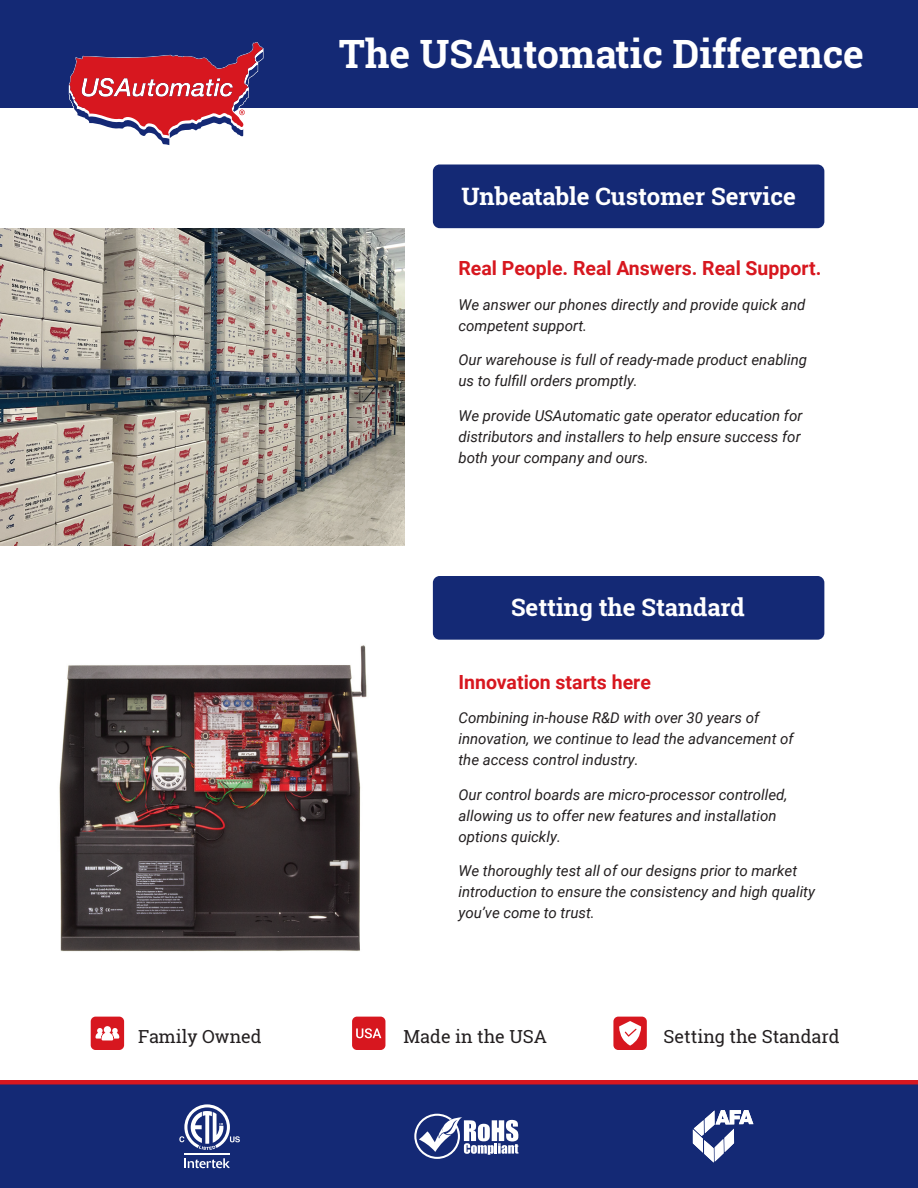
<style>
.page{position:relative;width:918px;height:1188px;background:#fff}
.page>*{position:absolute;margin:0;border:0;box-sizing:border-box;transform-origin:0 0}
.t1{font:700 39px "Roboto Slab";color:#fff}
.t2{font:700 24px "Roboto Slab";color:#fff}
.t3{font:700 19.5px "Roboto";color:#d7171f}
.t4{font:18px "Roboto Slab";color:#231f20}
.t5{font:italic 15px/21px "Roboto";color:#231f20}
</style>
<div class="page">
<div style="left:0;top:1080px;width:918px;height:108px;background:#142975"></div>
<div style="left:0;top:0;width:918px;height:108px;background:#142975"></div>
<div style="left:433px;top:165px;width:391px;height:63px;background:#142975;border-radius:7px"></div>
<div style="left:433px;top:576px;width:391px;height:64px;background:#142975;border-radius:7px"></div>
<img style="left:0;top:228px;width:405px;height:318px">
<img style="left:59px;top:645px;width:308px;height:307px">
<svg style="left:414px;top:1114px;width:104px;height:45px"></svg>
<img style="left:693px;top:1110px;width:60px;height:53px">
<div style="left:91px;top:1017px;width:33px;height:33px;background:#d7171f;border-radius:5px"></div>
<svg style="left:96px;top:1026px;width:23px;height:14px"></svg>
<div style="left:352px;top:1017px;width:33px;height:33px;background:#d7171f;border-radius:5px"></div>
<svg style="left:356px;top:1028px;width:25px;height:10px"></svg>
<div style="left:613px;top:1017px;width:34px;height:33px;background:#d7171f;border-radius:5px"></div>
<svg style="left:619px;top:1021px;width:22px;height:25px"></svg>
<svg style="left:184px;top:1158px;width:46px;height:10px"></svg>
<hr style="left:184px;top:1153px;width:46px;height:2px;background:#fff">
<svg style="left:179px;top:1104px;width:61px;height:46px"></svg>
<svg style="left:69px;top:42px;width:195px;height:103px"></svg>
<h1 class="t1" style="left:339px;top:27px;width:527px">The USAutomatic Difference</h1>
<h2 class="t2" style="left:461px;top:180px;width:336px">Unbeatable Customer Service</h2>
<h3 class="t3" style="left:459px;top:255px;width:364px">Real People. Real Answers. Real Support.</h3>
<p class="t5" style="left:459px;top:293px;width:349px">We answer our phones directly and provide quick and competent support.</p>
<p class="t5" style="left:459px;top:349px;width:350px">Our warehouse is full of ready-made product enabling us to fulfill orders promptly.</p>
<p class="t5" style="left:459px;top:404px;width:345px;text-align:justify">We provide USAutomatic gate operator education for distributors and installers to help ensure success for both your company and ours.</p>
<h2 class="t2" style="left:511px;top:591px;width:235px">Setting the Standard</h2>
<h3 class="t3" style="left:459px;top:668px;width:194px">Innovation starts here</h3>
<p class="t5" style="left:459px;top:707px;width:337px">Combining in-house R&amp;D with over 30 years of innovation, we continue to lead the advancement of the access control industry.</p>
<p class="t5" style="left:459px;top:784px;width:330px">Our control boards are micro-processor controlled, allowing us to offer new features and installation options quickly.</p>
<p class="t5" style="left:459px;top:860px;width:358px">We thoroughly test all of our designs prior to market introduction to ensure the consistency and high quality you’ve come to trust.</p>
<p class="t4" style="left:138px;top:1024px;width:125px">Family Owned</p>
<p class="t4" style="left:404px;top:1024px;width:145px">Made in the USA</p>
<p class="t4" style="left:664px;top:1024px;width:177px">Setting the Standard</p>
</div>
